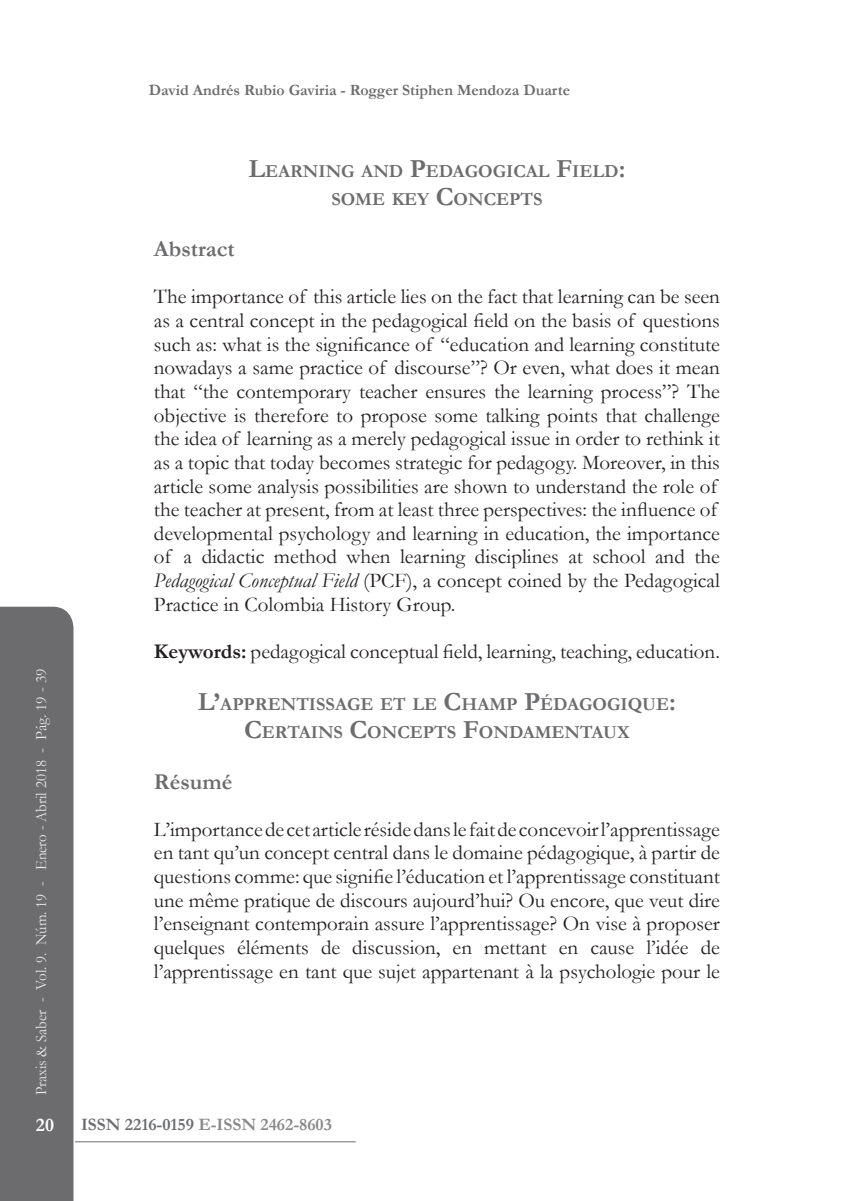
<style>
.page{position:relative;width:859px;height:1201px;background:#fff}
.page>*{position:absolute;margin:0;border:0;box-sizing:border-box;transform-origin:0 0}
.t1{font:700 22.75px "Garamond";color:#6c6c6e}
.t2{font:21px/23.6px "Garamond";color:#231f20}
.t3{font:700 19.25px "Garamond";color:#fff}
.t4{font:700 18.38px/28px "Garamond";color:#6c6c6e;text-align:center}
.t5{font:700 17.5px "Garamond";color:#888}
.t6{font:15.75px "Garamond";color:#e6e7e9;scale:.95 1}
.t7{font:700 15.75px "Garamond";color:#6c6c6e}
.s1{font-size:26.25px}
.s2{font-style:italic}
.s3{font-weight:700}
.s4{color:#6c6d70}
</style>
<div class="page">
<div style="left:0;top:606px;width:73px;height:594px;background:#6c6c6e"></div>
<hr style="left:75px;top:1141px;width:280px;height:1px;background:#6c6c6e">
<p class="t7" style="left:149px;top:80px;width:422px">David Andrés Rubio Gaviria - Rogger Stiphen Mendoza Duarte</p>
<p class="t6" style="left:30px;top:1095px;width:451px;rotate:-90deg">Praxis &amp; Saber - Vol. 9. Núm. 19 - Enero - Abril 2018 - Pág. 19 - 39</p>
<p class="t4" style="left:248px;top:157px;width:378px"><span class="s1">L</span>EARNING AND <span class="s1">P</span>EDAGOGICAL <span class="s1">F</span>IELD<span class="s1">:<br></span>SOME KEY <span class="s1">C</span>ONCEPTS</p>
<p class="t1" style="left:154px;top:233px;width:82px">Abstract</p>
<p class="t2" style="left:154px;top:284px;width:567px">The importance of this article lies on the fact that learning can be seen as a central concept in the pedagogical field on the basis of questions such as: what is the significance of “education and learning constitute nowadays a same practice of discourse”? Or even, what does it mean that “the contemporary teacher ensures the learning process”? The objective is therefore to propose some talking points that challenge the idea of learning as a merely pedagogical issue in order to rethink it as a topic that today becomes strategic for pedagogy. Moreover, in this article some analysis possibilities are shown to understand the role of the teacher at present, from at least three perspectives: the influence of developmental psychology and learning in education, the importance of a didactic method when learning disciplines at school and the <span class="s2">Pedagogical Conceptual Field</span> (PCF), a concept coined by the Pedagogical Practice in Colombia History Group.</p>
<p class="t2" style="left:154px;top:639px;width:567px"><span class="s3">Keywords:</span> pedagogical conceptual field, learning, teaching, education.</p>
<p class="t4" style="left:198px;top:690px;width:479px"><span class="s1">L’</span>APPRENTISSAGE ET LE <span class="s1">C</span>HAMP <span class="s1">P</span>ÉDAGOGIQUE<span class="s1">:<br>C</span>ERTAINS <span class="s1">C</span>ONCEPTS <span class="s1">F</span>ONDAMENTAUX</p>
<p class="t1" style="left:154px;top:766px;width:80px">Résumé</p>
<p class="t2" style="left:154px;top:817px;width:567px;text-align:justify">L’importance de cet article réside dans le fait de concevoir l’apprentissage en tant qu’un concept central dans le domaine pédagogique, à partir de questions comme: que signifie l’éducation et l’apprentissage constituant une même pratique de discours aujourd’hui? Ou encore, que veut dire l’enseignant contemporain assure l’apprentissage? On vise à proposer quelques éléments de discussion, en mettant en cause l’idée de l’apprentissage en tant que sujet appartenant à la psychologie pour le</p>
<p class="t3" style="left:36px;top:1112px;width:20px">20</p>
<p class="t5" style="left:81px;top:1112px;width:252px"><span class="s4">ISSN 2216-0159</span> E-ISSN 2462-8603</p>
</div>
